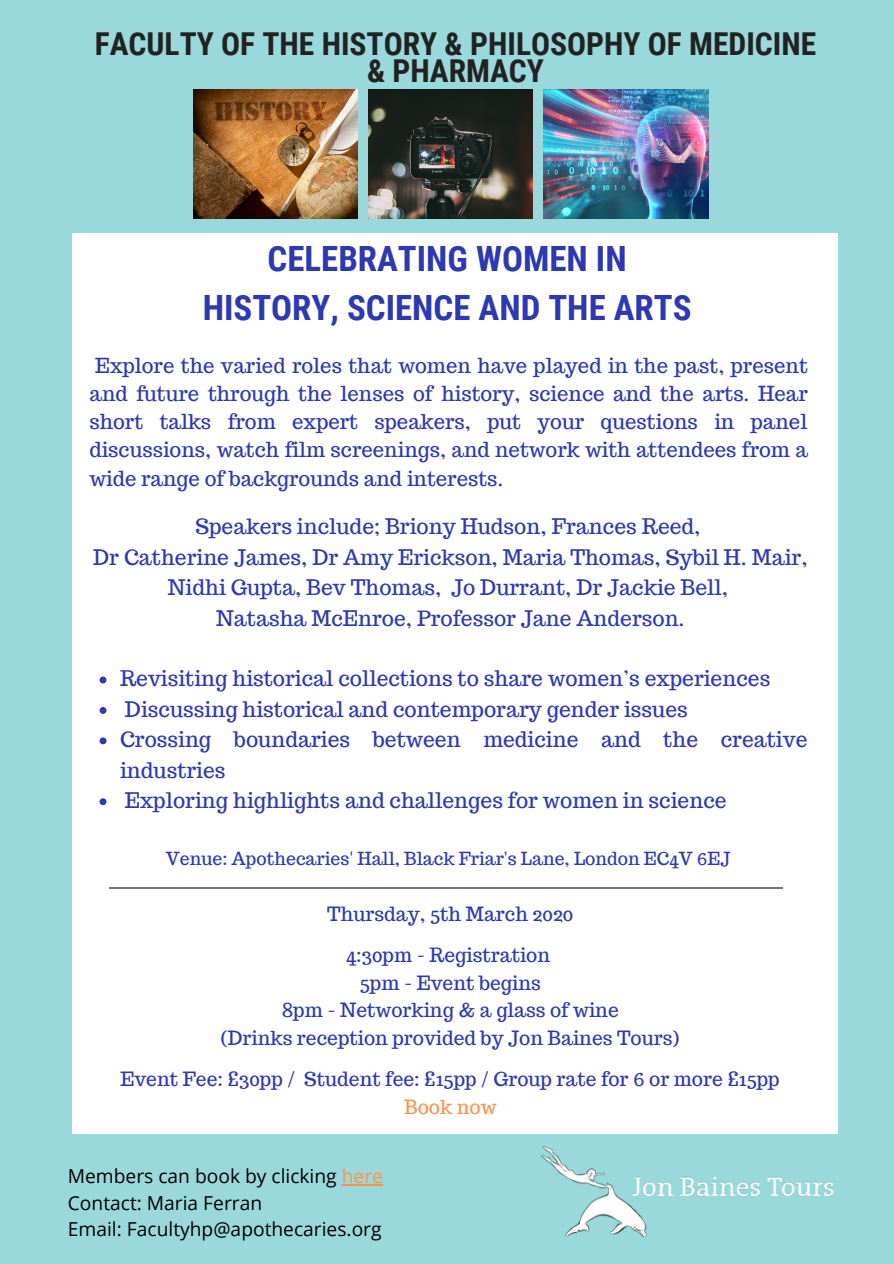
<style>
.page{position:relative;width:894px;height:1264px;background:#fff}
.page>*{position:absolute;margin:0;border:0;box-sizing:border-box;transform-origin:0 0}
.t1{font:700 34.8px/48.4px "Roboto Condensed";color:#2c39b2;text-align:center}
.t2{font:700 31.5px/27px "Roboto Condensed";color:#222;text-align:center}
.t3{font:21px/30.5px "Trocchi";color:#2c39b2}
.t4{font:20.25px/28.2px "Trocchi";color:#2c39b2;text-align:justify}
.t5{font:19.2px/27.6px "Trocchi";color:#2c39b2;text-align:center}
.t6{font:19.2px/26.4px "Open Sans";color:#000}
.t7{font:19.2px "Trocchi";color:#ff914d}
.t8{font:17.7px "Trocchi";color:#2c39b2}
.s1{color:#ff914d}
</style>
<div class="page">
<div style="left:0;top:0;width:893px;height:1263px;background:#9ad9db"></div>
<img style="left:193px;top:89px;width:164px;height:130px">
<img style="left:369px;top:89px;width:163px;height:130px">
<img style="left:543px;top:89px;width:165px;height:130px">
<div style="left:73px;top:233px;width:764px;height:900px;background:#fff"></div>
<svg style="left:99px;top:676px;width:7px;height:7px"></svg>
<svg style="left:99px;top:707px;width:7px;height:7px"></svg>
<svg style="left:99px;top:737px;width:7px;height:7px"></svg>
<svg style="left:99px;top:798px;width:7px;height:7px"></svg>
<hr style="left:109px;top:887px;width:673px;height:1px;background:#777">
<img style="left:541px;top:1146px;width:292px;height:90px">
<hr style="left:342px;top:1184px;width:41px;height:1px;background:#ff914d">
<h2 class="t2" style="left:95px;top:30px;width:722px">FACULTY OF THE HISTORY &amp; PHILOSOPHY OF MEDICINE &amp; PHARMACY</h2>
<h1 class="t1" style="left:203px;top:235px;width:490px">CELEBRATING WOMEN IN<br>HISTORY, SCIENCE AND THE ARTS</h1>
<p class="t4" style="left:89px;top:351px;width:720px">Explore the varied roles that women have played in the past, present and future through the lenses of history, science and the arts. Hear short talks from expert speakers, put your questions in panel discussions, watch film screenings, and network with attendees from a wide range of backgrounds and interests.</p>
<p class="t3" style="left:93px;top:511px;width:715px;text-align:center">Speakers include; Briony Hudson, Frances Reed,<br>Dr Catherine James, Dr Amy Erickson, Maria Thomas, Sybil H. Mair, Nidhi Gupta, Bev Thomas, Jo Durrant, Dr Jackie Bell,<br>Natasha McEnroe, Professor Jane Anderson.</p>
<p class="t3" style="left:120px;top:663px;width:688px">Revisiting historical collections to share women’s experiences Discussing historical and contemporary gender issues<br>Crossing boundaries between medicine and the creative industries<br>Exploring highlights and challenges for women in science</p>
<p class="t8" style="left:166px;top:847px;width:566px">Venue: Apothecaries' Hall, Black Friar's Lane, London EC4V 6EJ</p>
<p class="t5" style="left:327px;top:893px;width:247px;line-height:40.8px">Thursday, 5th March 2020<br>4:30pm - Registration</p>
<p class="t5" style="left:221px;top:968px;width:460px">5pm - Event begins<br>8pm - Networking &amp; a glass of wine<br>(Drinks reception provided by Jon Baines Tours)</p>
<p class="t5" style="left:120px;top:1064px;width:660px">Event Fee: £30pp / Student fee: £15pp / Group rate for 6 or more £15pp</p>
<p class="t7" style="left:404px;top:1093px;width:94px">Book now</p>
<p class="t6" style="left:68px;top:1162px;width:316px">Members can book by clicking <span class="s1">here<br></span>Contact: Maria Ferran<br>Email: Facultyhp@apothecaries.org</p>
</div>
